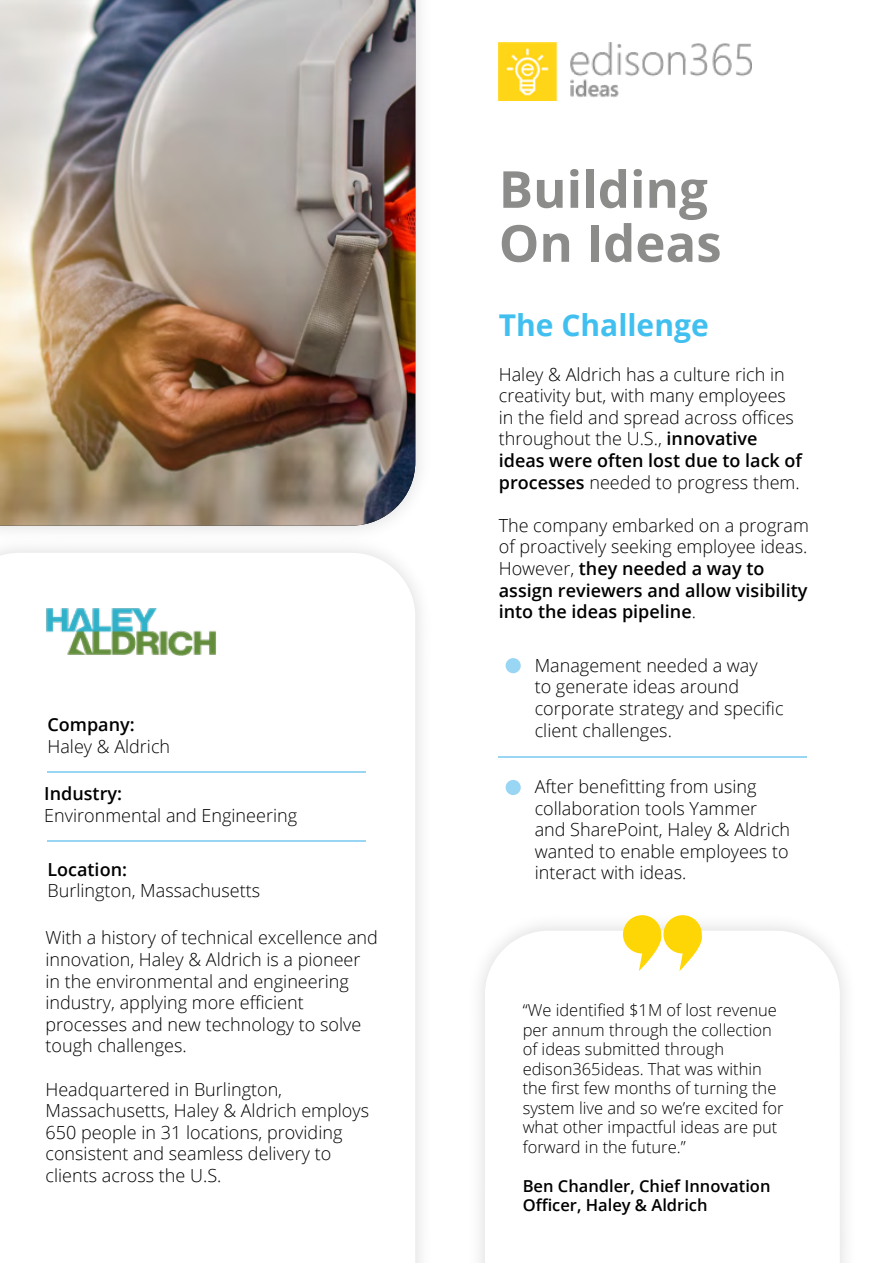
<style>
.page{position:relative;width:893px;height:1263px;background:#fff}
.page>*{position:absolute;margin:0;border:0;box-sizing:border-box;transform-origin:0 0}
.t1{font:700 51px/54px "Open Sans";color:#8c8c8b}
.t2{font:700 30px "Open Sans";color:#41c0f0}
.t3{font:300 18px/21.6px "Open Sans";color:#000}
.t4{font:600 18px "Open Sans";color:#000}
.t5{font:300 16.5px/19.5px "Open Sans";color:#000}
.t6{font:600 16.5px/19.5px "Open Sans";color:#000}
.s1{font-weight:600}
</style>
<div class="page">
<div style="left:0;top:0;width:435px;height:545px;background:#fbfbfb"></div>
<img style="left:0;top:0;width:415px;height:526px">
<img style="left:499px;top:43px;width:253px;height:58px">
<hr style="left:47px;top:771px;width:319px;height:2px;background:#99d6f4">
<hr style="left:47px;top:840px;width:319px;height:2px;background:#99d6f4">
<div style="left:506px;top:658px;width:15px;height:15px;background:#99d6f4;border-radius:50%"></div>
<div style="left:506px;top:780px;width:15px;height:15px;background:#99d6f4;border-radius:50%"></div>
<hr style="left:499px;top:756px;width:308px;height:2px;background:#99d6f4">
<img style="left:46px;top:608px;width:170px;height:48px">
<svg style="left:623px;top:915px;width:79px;height:56px"></svg>
<p class="t4" style="left:47px;top:712px;width:89px">Company:</p>
<p class="t3" style="left:47px;top:735px;width:124px">Haley &amp; Aldrich</p>
<p class="t4" style="left:44px;top:781px;width:79px">Industry:</p>
<p class="t3" style="left:44px;top:804px;width:254px">Environmental and Engineering</p>
<p class="t4" style="left:47px;top:857px;width:81px">Location:</p>
<p class="t3" style="left:47px;top:880px;width:214px">Burlington, Massachusetts</p>
<p class="t3" style="left:46px;top:927px;width:334px">With a history of technical excellence and innovation, Haley &amp; Aldrich is a pioneer in the environmental and engineering industry, applying more efficient processes and new technology to solve tough challenges.</p>
<p class="t3" style="left:46px;top:1078px;width:325px">Headquartered in Burlington, Massachusetts, Haley &amp; Aldrich employs 650 people in 31 locations, providing consistent and seamless delivery to clients across the U.S.</p>
<h1 class="t1" style="left:499px;top:161px;width:224px">Building<br>On Ideas</h1>
<h2 class="t2" style="left:499px;top:303px;width:211px">The Challenge</h2>
<p class="t3" style="left:499px;top:363px;width:305px">Haley &amp; Aldrich has a culture rich in creativity but, with many employees in the field and spread across offices throughout the U.S., <span class="s1">innovative ideas were often lost due to lack of processes</span> needed to progress them.</p>
<p class="t3" style="left:499px;top:514px;width:312px">The company embarked on a program of proactively seeking employee ideas.<br>However, <span class="s1">they needed a way to assign reviewers and allow visibility into the ideas pipeline</span>.</p>
<p class="t3" style="left:535px;top:654px;width:250px">Management needed a way<br>to generate ideas around corporate strategy and specific client challenges.</p>
<p class="t3" style="left:535px;top:775px;width:257px">After benefitting from using collaboration tools Yammer and SharePoint, Haley &amp; Aldrich wanted to enable employees to interact with ideas.</p>
<p class="t5" style="left:523px;top:1000px;width:262px">“We identified $1M of lost revenue per annum through the collection of ideas submitted through edison365ideas. That was within the first few months of turning the system live and so we’re excited for what other impactful ideas are put forward in the future.”</p>
<p class="t6" style="left:523px;top:1176px;width:249px">Ben Chandler, Chief Innovation<br>Officer, Haley &amp; Aldrich</p>
</div>
